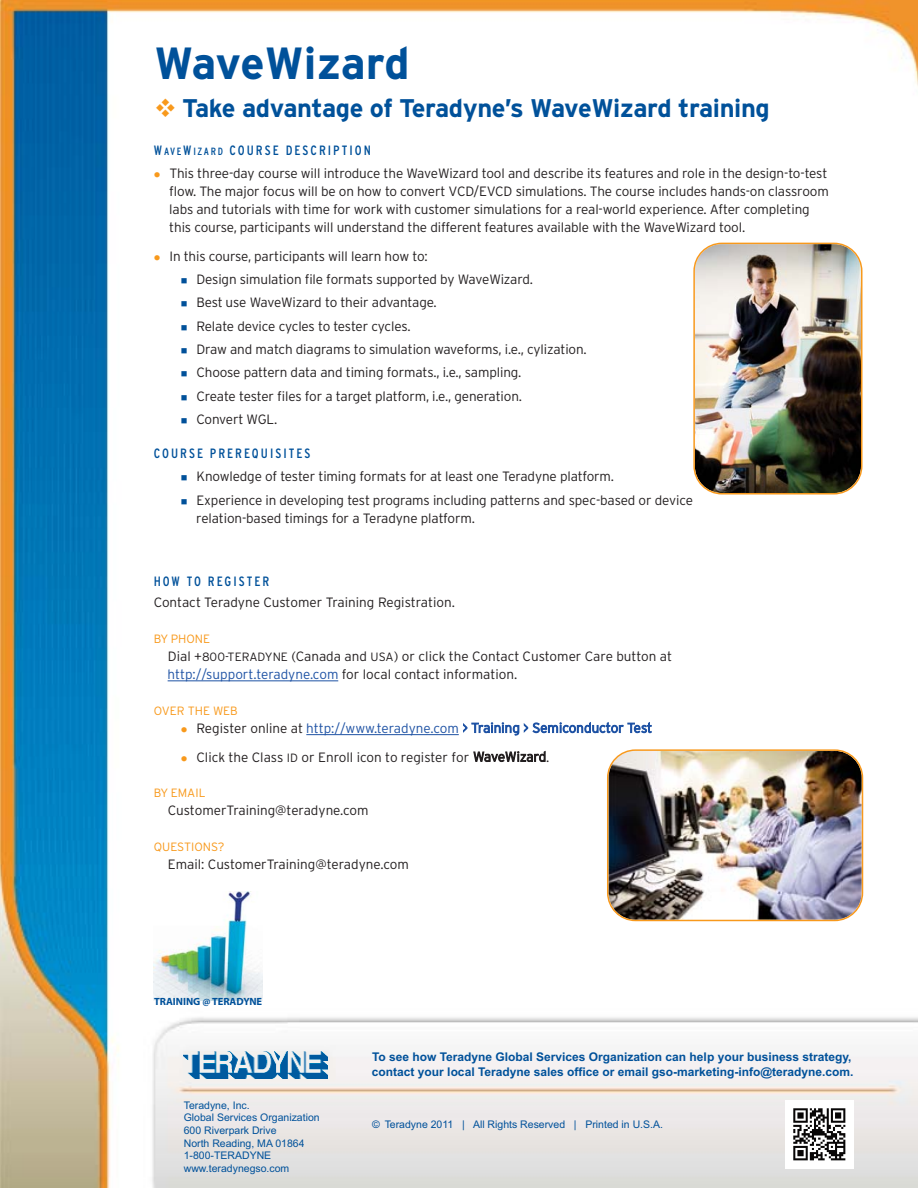
<style>
.page{position:relative;width:918px;height:1188px;background:#fff}
.page>*{position:absolute;margin:0;border:0;box-sizing:border-box;transform-origin:0 0}
.t1{font:700 45px "Interstate";letter-spacing:-.015em;color:#00519a}
.t2{font:700 25.5px "Interstate";letter-spacing:-.015em;color:#00519a}
.t3{font:300 13.5px/23.4px "Interstate";letter-spacing:-.01em;color:#231f20}
.t4{font:condensed 13.5px "Interstate";letter-spacing:.15em;color:#00519a}
.t5{font:700 12px/14.4px "Arial";color:#00519a}
.t6{font:300 12px "Interstate";color:#f8991c}
.t7{font:10.5px/12.6px "Arial";color:#00519a}
.t8{font:700 10.5px "Myriad Pro";letter-spacing:-.005em;color:#00519a}
.s1{font-weight:400;font-stretch:condensed;color:#00519a}
.s2{font-weight:400;font-stretch:condensed;font-size:10.5px;color:#00519a}
.s3{font-size:12px}
.s4{color:#1e52a4}
</style>
<div class="page">
<img style="left:0;top:0;width:918px;height:1188px">
<img style="left:183px;top:1052px;width:144px;height:27px">
<hr style="left:168px;top:681px;width:170px;height:1px;background:#1e52a4">
<hr style="left:306px;top:734px;width:153px;height:1px;background:#1e52a4">
<img style="left:607px;top:749px;width:256px;height:172px">
<img style="left:693px;top:243px;width:169px;height:252px">
<img style="left:154px;top:891px;width:108px;height:109px">
<img style="left:785px;top:1100px;width:69px;height:68px">
<svg style="left:182px;top:727px;width:5px;height:5px"></svg>
<svg style="left:182px;top:756px;width:5px;height:5px"></svg>
<svg style="left:155px;top:172px;width:5px;height:5px"></svg>
<svg style="left:155px;top:255px;width:5px;height:5px"></svg>
<svg style="left:182px;top:278px;width:5px;height:5px"></svg>
<svg style="left:182px;top:301px;width:5px;height:6px"></svg>
<svg style="left:182px;top:325px;width:5px;height:5px"></svg>
<svg style="left:182px;top:348px;width:5px;height:5px"></svg>
<svg style="left:182px;top:371px;width:5px;height:6px"></svg>
<svg style="left:182px;top:395px;width:5px;height:5px"></svg>
<svg style="left:182px;top:418px;width:5px;height:5px"></svg>
<svg style="left:182px;top:476px;width:5px;height:5px"></svg>
<svg style="left:182px;top:499px;width:5px;height:5px"></svg>
<svg style="left:156px;top:98px;width:19px;height:19px"></svg>
<h1 class="t1" style="left:154px;top:47px;width:257px">WaveWizard</h1>
<h2 class="t2" style="left:182px;top:98px;width:589px">Take advantage of Teradyne’s WaveWizard training</h2>
<p class="t3" style="left:169px;top:140px;width:659px;text-indent:-16px"><span class="s1">W</span><span class="s2">AVE</span><span class="s1">W</span><span class="s2">IZARD</span> <span class="s1">COURSE DESCRIPTION<br></span>This three-day course will introduce the WaveWizard tool and describe its features and role in the design-to-test</p>
<p class="t3" style="left:169px;top:183px;width:661px;line-height:18px">flow. The major focus will be on how to convert VCD/EVCD simulations. The course includes hands-on classroom labs and tutorials with time for work with customer simulations for a real-world experience. After completing this course, participants will understand the different features available with the WaveWizard tool.</p>
<p class="t3" style="left:196px;top:245px;width:392px;text-indent:-27px">In this course, participants will learn how to:<br>Design simulation file formats supported by WaveWizard.<br>Best use WaveWizard to their advantage.<br>Relate device cycles to tester cycles.<br>Draw and match diagrams to simulation waveforms, i.e., cylization.<br>Choose pattern data and timing formats., i.e., sampling.<br>Create tester files for a target platform, i.e., generation.<br>Convert WGL.</p>
<p class="t4" style="left:154px;top:449px;width:158px">COURSE PREREQUISITES</p>
<p class="t3" style="left:196px;top:466px;width:498px">Knowledge of tester timing formats for at least one Teradyne platform.<br>Experience in developing test programs including patterns and spec-based or device</p>
<p class="t3" style="left:196px;top:507px;width:280px">relation-based timings for a Teradyne platform.</p>
<p class="t4" style="left:154px;top:577px;width:117px">HOW TO REGISTER</p>
<p class="t3" style="left:154px;top:592px;width:303px">Contact Teradyne Customer Training Registration.</p>
<p class="t6" style="left:154px;top:634px;width:58px">BY PHONE</p>
<p class="t3" style="left:168px;top:648px;width:506px;line-height:18px">Dial +<span class="s3">800-TERADYNE</span> (Canada and <span class="s3">USA</span>) or click the Contact Customer Care button at <span class="s4">http://support.teradyne.com</span> for local contact information.</p>
<p class="t6" style="left:154px;top:706px;width:86px">OVER THE WEB</p>
<p class="t3" style="left:196px;top:714px;width:457px;line-height:29.1px">Register online at <span class="s4">http://www.teradyne.com &gt; Training &gt; Semiconductor Test<br></span>Click the Class <span class="s3">ID</span> or Enroll icon to register for WaveWizard.</p>
<p class="t6" style="left:154px;top:789px;width:53px">BY EMAIL</p>
<p class="t3" style="left:168px;top:800px;width:202px">CustomerTraining@teradyne.com</p>
<p class="t6" style="left:154px;top:843px;width:72px">QUESTIONS?</p>
<p class="t3" style="left:168px;top:854px;width:243px">Email: CustomerTraining@teradyne.com</p>
<p class="t8" style="left:154px;top:996px;width:110px">TRAINING @ TERADYNE</p>
<p class="t7" style="left:184px;top:1100px;width:137px">Teradyne, Inc.<br>Global Services Organization<br>600 Riverpark Drive<br>North Reading, MA 01864<br>1-800-TERADYNE www.teradynegso.com</p>
<p class="t5" style="left:372px;top:1051px;width:483px">To see how Teradyne Global Services Organization can help your business strategy, contact your local Teradyne sales office or email gso-marketing-info@teradyne.com.</p>
<p class="t7" style="left:372px;top:1119px;width:293px">© Teradyne 2011 | All Rights Reserved | Printed in U.S.A.</p>
</div>
